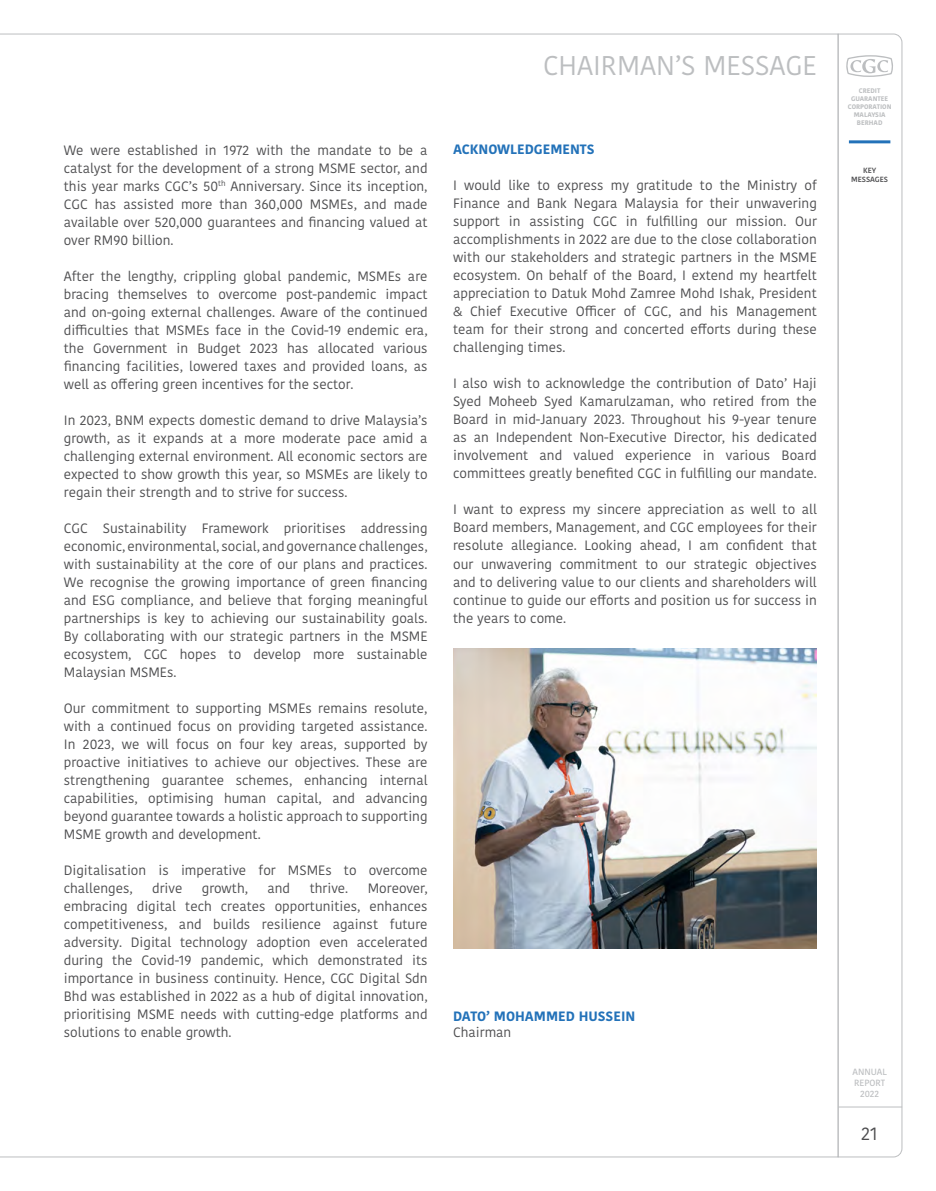
<style>
.page{position:relative;width:936px;height:1191px;background:#fff}
.page>*{position:absolute;margin:0;border:0;box-sizing:border-box;transform-origin:0 0}
.t1{font:27px "Kohinoor Bangla";color:#bcbec0}
.t2{font:18px "Kohinoor Bangla";color:#4d4d4f}
.t3{font:13.5px/18px "Kohinoor Bangla";color:#4d4d4f;text-align:justify}
.t4{font:700 13.5px "Kohinoor Bangla";color:#2372b9}
.t5{font:500 9px/10.8px "Kohinoor Bangla";color:#bcbec0;text-align:center}
.t6{font:600 7.5px/9px "Kohinoor Bangla";color:#4d4d4f;text-align:center}
.t7{font:700 6.6px/7.9px "Kohinoor Bangla";color:#bcbec0;text-align:center}
</style>
<div class="page">
<svg style="left:838px;top:34px;width:64px;height:1123px"></svg>
<hr style="left:838px;top:1106px;width:64px;height:1px;background:#bcbec0">
<svg style="left:846px;top:55px;width:47px;height:22px"></svg>
<img style="left:453px;top:648px;width:363px;height:300px">
<h1 class="t1" style="left:543px;top:44px;width:275px">CHAIRMAN’S MESSAGE</h1>
<p class="t3" style="left:64px;top:140px;width:365px">We were established in 1972 with the mandate to be a catalyst for the development of a strong MSME sector, and this year marks CGC’s 50<sup>th</sup> Anniversary. Since its inception, CGC has assisted more than 360,000 MSMEs, and made available over 520,000 guarantees and financing valued at over RM90 billion.</p>
<p class="t3" style="left:64px;top:266px;width:365px">After the lengthy, crippling global pandemic, MSMEs are bracing themselves to overcome post-pandemic impact and on-going external challenges. Aware of the continued difficulties that MSMEs face in the Covid-19 endemic era, the Government in Budget 2023 has allocated various financing facilities, lowered taxes and provided loans, as well as offering green incentives for the sector.</p>
<p class="t3" style="left:64px;top:410px;width:365px">In 2023, BNM expects domestic demand to drive Malaysia’s growth, as it expands at a more moderate pace amid a challenging external environment. All economic sectors are expected to show growth this year, so MSMEs are likely to regain their strength and to strive for success.</p>
<p class="t3" style="left:64px;top:518px;width:365px">CGC Sustainability Framework prioritises addressing economic, environmental, social, and governance challenges, with sustainability at the core of our plans and practices.<br>We recognise the growing importance of green financing and ESG compliance, and believe that forging meaningful partnerships is key to achieving our sustainability goals.<br>By collaborating with our strategic partners in the MSME ecosystem, CGC hopes to develop more sustainable Malaysian MSMEs.</p>
<p class="t3" style="left:64px;top:698px;width:365px">Our commitment to supporting MSMEs remains resolute, with a continued focus on providing targeted assistance.<br>In 2023, we will focus on four key areas, supported by proactive initiatives to achieve our objectives. These are strengthening guarantee schemes, enhancing internal capabilities, optimising human capital, and advancing beyond guarantee towards a holistic approach to supporting MSME growth and development.</p>
<p class="t3" style="left:64px;top:860px;width:365px">Digitalisation is imperative for MSMEs to overcome challenges,</p>
<p class="t3" style="left:152px;top:878px;width:32px">drive</p>
<p class="t3" style="left:202px;top:878px;width:48px">growth,</p>
<p class="t3" style="left:267px;top:878px;width:24px">and</p>
<p class="t3" style="left:309px;top:878px;width:40px">thrive.</p>
<p class="t3" style="left:64px;top:878px;width:365px;text-indent:304px">Moreover, embracing digital tech creates opportunities, enhances competitiveness, and builds resilience against future adversity. Digital technology adoption even accelerated during the Covid-19 pandemic, which demonstrated its importance in business continuity. Hence, CGC Digital Sdn Bhd was established in 2022 as a hub of digital innovation, prioritising MSME needs with cutting-edge platforms and solutions to enable growth.</p>
<p class="t4" style="left:453px;top:138px;width:143px">ACKNOWLEDGEMENTS</p>
<p class="t3" style="left:453px;top:176px;width:365px">I would like to express my gratitude to the Ministry of Finance and Bank Negara Malaysia for their unwavering support in assisting CGC in fulfilling our mission. Our accomplishments in 2022 are due to the close collaboration with our stakeholders and strategic partners in the MSME ecosystem. On behalf of the Board, I extend my heartfelt appreciation to Datuk Mohd Zamree Mohd Ishak, President &amp; Chief Executive Officer of CGC, and his Management team for their strong and concerted efforts during these challenging times.</p>
<p class="t3" style="left:453px;top:374px;width:365px">I also wish to acknowledge the contribution of Dato’ Haji Syed Moheeb Syed Kamarulzaman, who retired from the Board in mid-January 2023. Throughout his 9-year tenure as an Independent Non-Executive Director, his dedicated involvement and valued experience in various Board committees greatly benefited CGC in fulfilling our mandate.</p>
<p class="t3" style="left:453px;top:500px;width:365px">I want to express my sincere appreciation as well to all Board members, Management, and CGC employees for their resolute allegiance. Looking ahead, I am confident that our unwavering commitment to our strategic objectives and to delivering value to our clients and shareholders will continue to guide our efforts and position us for success in the years to come.</p>
<p class="t4" style="left:453px;top:1004px;width:184px">DATO’ MOHAMMED HUSSEIN</p>
<p class="t3" style="left:453px;top:1022px;width:60px">Chairman</p>
<p class="t7" style="left:847px;top:87px;width:45px">CREDIT<br>GUARANTEE<br>CORPORATION<br>MALAYSIA<br>BERHAD</p>
<p class="t6" style="left:851px;top:165px;width:38px">KEY<br>MESSAGES</p>
<p class="t5" style="left:852px;top:1066px;width:36px">ANNUAL<br>REPORT<br>2022</p>
<h2 class="t2" style="left:861px;top:1119px;width:18px">21</h2>
</div>
